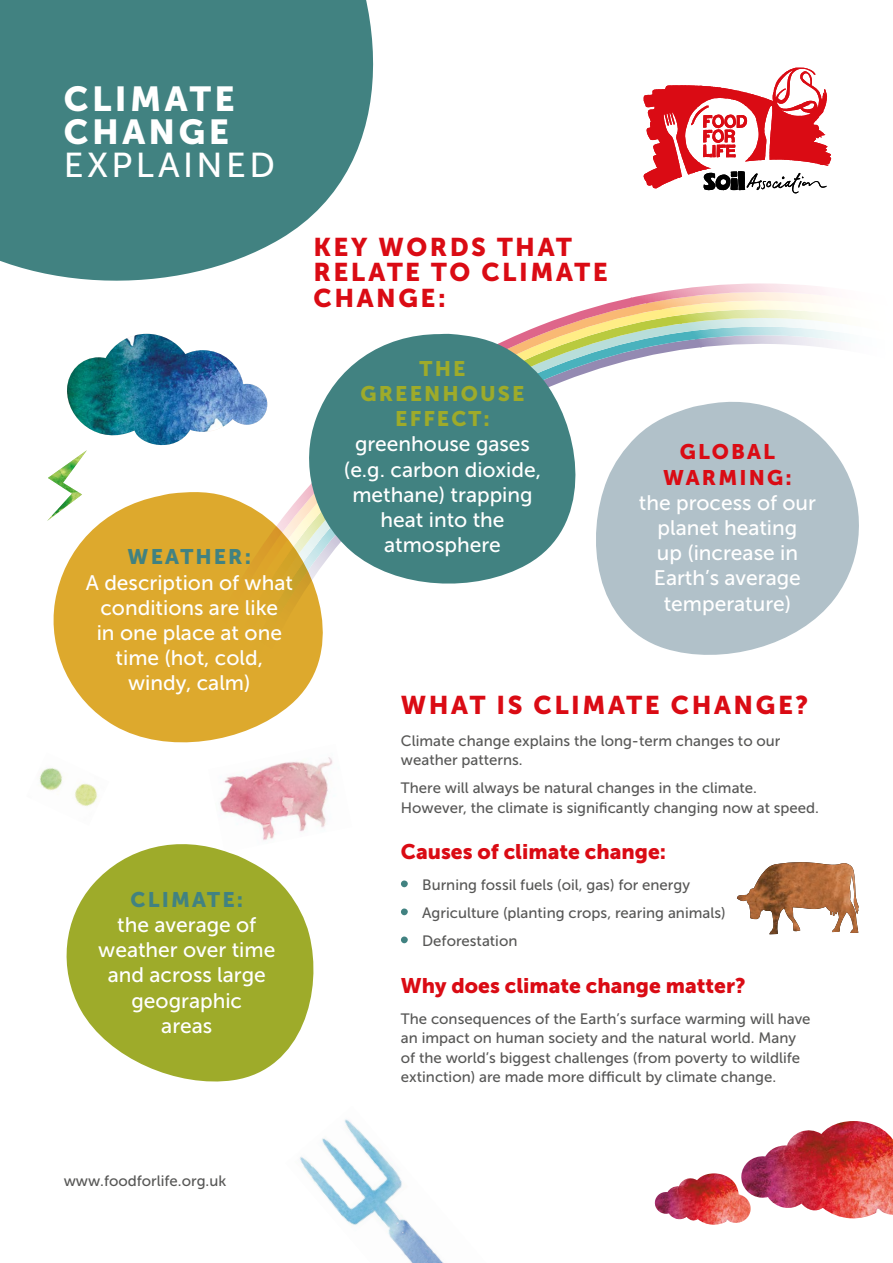
<style>
.page{position:relative;width:893px;height:1263px;background:#fff}
.page>*{position:absolute;margin:0;border:0;box-sizing:border-box;transform-origin:0 0}
.t1{font:34.5px/33px "Museo Sans 900";letter-spacing:.1em;color:#fff}
.t2{font:34.5px "Museo Sans 500";letter-spacing:.1em;color:#fff}
.t3{font:25.5px/25.5px "Museo Sans 900";letter-spacing:.1em;color:#da0b14}
.t4{font:21px/25.2px "Museo Sans 500";color:#fff;text-align:center}
.t5{font:21px "Museo Sans 900";color:#da0b14}
.t6{font:15px/19.5px "Museo Sans 500";color:#575756}
.s1{font-family:"Museo Sans 900";color:#418281}
.s2{font-family:"Museo Sans 900";color:#9eab2a}
.s3{font-family:"Museo Sans 900";color:#da0b14}
</style>
<div class="page">
<svg style="left:267px;top:283px;width:576px;height:124px"></svg>
<svg style="left:0;top:0;width:384px;height:294px;fill:#418281"></svg>
<svg style="left:644px;top:68px;width:187px;height:125px"></svg>
<svg style="left:53px;top:498px;width:270px;height:245px;background:#e2b64e"></svg>
<svg style="left:299px;top:334px;width:293px;height:259px;fill:#418281"></svg>
<svg style="left:584px;top:393px;width:275px;height:262px;fill:#b1c1c9"></svg>
<svg style="left:66px;top:844px;width:248px;height:238px;fill:#9eab2a"></svg>
<svg style="left:401px;top:880px;width:7px;height:7px"></svg>
<svg style="left:401px;top:908px;width:7px;height:7px"></svg>
<svg style="left:401px;top:936px;width:7px;height:7px"></svg>
<img style="left:67px;top:334px;width:200px;height:187px">
<img style="left:47px;top:450px;width:40px;height:71px">
<img style="left:741px;top:1121px;width:152px;height:98px">
<img style="left:654px;top:1173px;width:97px;height:52px">
<img style="left:39px;top:768px;width:59px;height:39px">
<img style="left:208px;top:757px;width:125px;height:95px">
<img style="left:737px;top:862px;width:121px;height:72px">
<img style="left:300px;top:1119px;width:144px;height:144px">
<p class="t1" style="left:64px;top:82px;width:173px">CLIMATE<br>CHANGE</p>
<p class="t2" style="left:64px;top:146px;width:213px">EXPLAINED</p>
<p class="t4" style="left:86px;top:544px;width:209px"><span class="s1">WEATHER:<br></span>A description of what conditions are like<br>in one place at one time (hot, cold, windy, calm)</p>
<p class="t4" style="left:98px;top:887px;width:179px"><span class="s1">CLIMATE:<br></span>the average of weather over time and across large geographic<br>areas</p>
<p class="t3" style="left:313px;top:234px;width:296px">KEY WORDS THAT<br>RELATE TO CLIMATE<br>CHANGE:</p>
<p class="t4" style="left:344px;top:356px;width:199px"><span class="s2">THE<br>GREENHOUSE<br>EFFECT: </span>greenhouse gases (e.g. carbon dioxide, methane) trapping heat into the atmosphere</p>
<p class="t4" style="left:639px;top:440px;width:179px"><span class="s3">GLOBAL<br>WARMING:<br></span>the process of our planet heating<br>up (increase in<br>Earth’s average temperature)</p>
<p class="t3" style="left:401px;top:692px;width:409px">WHAT IS CLIMATE CHANGE?</p>
<p class="t6" style="left:401px;top:731px;width:381px">Climate change explains the long-term changes to our weather patterns.</p>
<p class="t6" style="left:401px;top:779px;width:420px">There will always be natural changes in the climate.<br>However, the climate is significantly changing now at speed.</p>
<p class="t5" style="left:401px;top:840px;width:267px">Causes of climate change:</p>
<p class="t6" style="left:422px;top:875px;width:269px">Burning fossil fuels (oil, gas) for energy</p>
<p class="t6" style="left:422px;top:903px;width:305px">Agriculture (planting crops, rearing animals)</p>
<p class="t6" style="left:422px;top:931px;width:97px">Deforestation</p>
<p class="t5" style="left:401px;top:973px;width:346px">Why does climate change matter?</p>
<p class="t6" style="left:401px;top:1009px;width:411px">The consequences of the Earth’s surface warming will have an impact on human society and the natural world. Many of the world’s biggest challenges (from poverty to wildlife extinction) are made more difficult by climate change.</p>
<p class="t6" style="left:64px;top:1171px;width:164px">www.foodforlife.org.uk</p>
</div>
